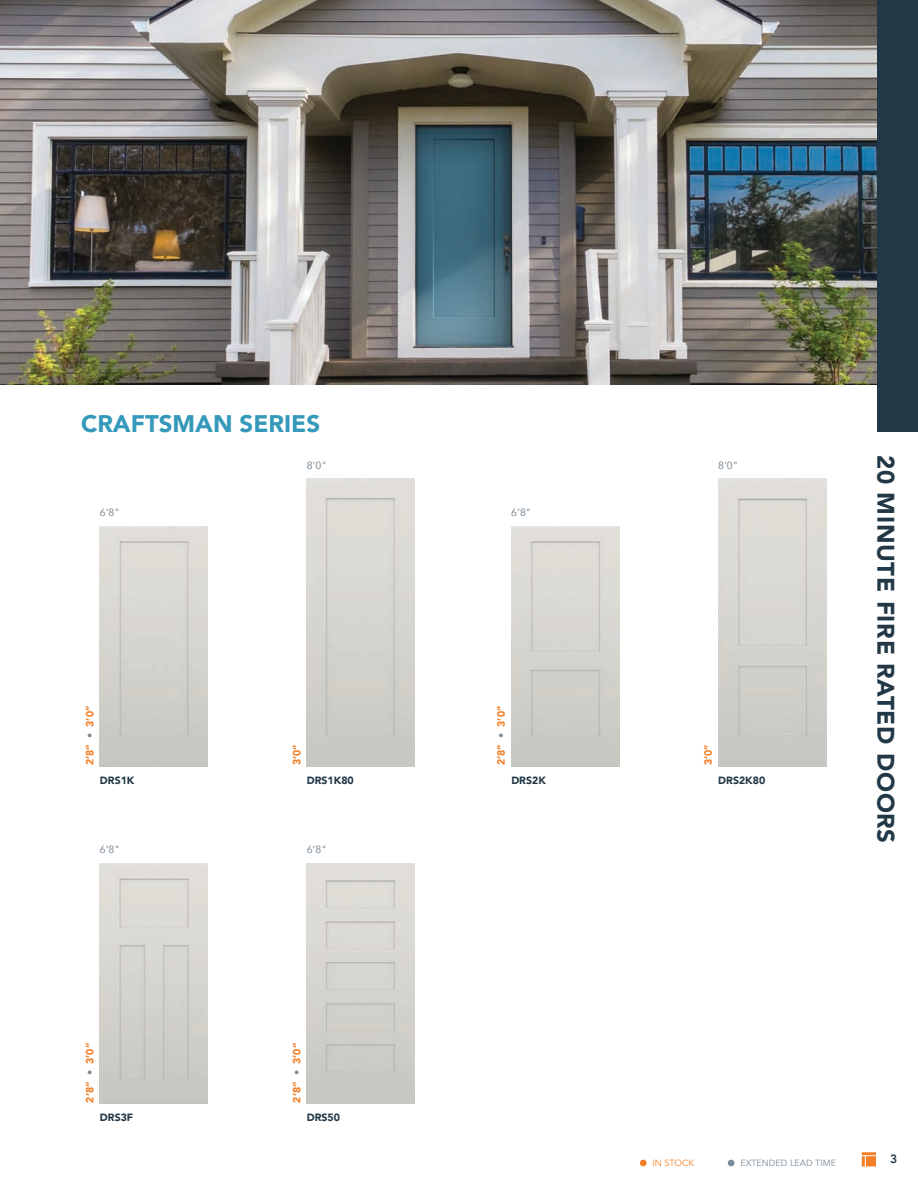
<style>
.page{position:relative;width:918px;height:1188px;background:#fff}
.page>*{position:absolute;margin:0;border:0;box-sizing:border-box;transform-origin:0 0}
.t1{font:900 24px "Avenir";letter-spacing:.03em;color:#223847}
.t2{font:900 24px "Avenir";color:#3499ba}
.t3{font:800 12px "Avenir";color:#223847}
.t4{font:900 10.5px "Avenir";color:#f47f26}
.t5{font:900 10.5px "Avenir";color:#223847}
.t6{font:10.5px "Avenir";color:#7b8a97}
.t7{font:9px "Avenir";color:#7b8a97}
.t8{font:9px "Avenir";color:#f47f26}
.s1{color:#7b8a97}
</style>
<div class="page">
<img style="left:0;top:0;width:878px;height:384px">
<div style="left:640px;top:1160px;width:7px;height:6px;background:#f47f26;border-radius:50%"></div>
<svg style="left:728px;top:1160px;width:6px;height:6px"></svg>
<div style="left:878px;top:0;width:40px;height:432px;background:#223847"></div>
<img style="left:100px;top:526px;width:108px;height:240px">
<img style="left:100px;top:863px;width:108px;height:240px">
<img style="left:511px;top:526px;width:108px;height:240px">
<img style="left:307px;top:863px;width:108px;height:240px">
<img style="left:307px;top:479px;width:108px;height:287px">
<img style="left:718px;top:479px;width:108px;height:287px">
<svg style="left:862px;top:1152px;width:14px;height:14px"></svg>
<h1 class="t2" style="left:81px;top:403px;width:241px">CRAFTSMAN SERIES</h1>
<p class="t6" style="left:100px;top:504px;width:22px">6'8"</p>
<p class="t6" style="left:307px;top:456px;width:22px">8'0"</p>
<p class="t6" style="left:511px;top:504px;width:22px">6'8"</p>
<p class="t6" style="left:718px;top:456px;width:22px">8'0"</p>
<p class="t4" style="left:81px;top:765px;width:61px;rotate:-90deg">2’8” <span class="s1">•</span> 3’0”</p>
<p class="t4" style="left:492px;top:765px;width:61px;rotate:-90deg">2’8” <span class="s1">•</span> 3’0”</p>
<p class="t4" style="left:288px;top:765px;width:22px;rotate:-90deg">3’0”</p>
<p class="t4" style="left:699px;top:765px;width:22px;rotate:-90deg">3’0”</p>
<p class="t5" style="left:100px;top:771px;width:36px">DRS1K</p>
<p class="t5" style="left:307px;top:771px;width:49px">DRS1K80</p>
<p class="t5" style="left:511px;top:771px;width:36px">DRS2K</p>
<p class="t5" style="left:718px;top:771px;width:49px">DRS2K80</p>
<p class="t6" style="left:100px;top:841px;width:22px">6'8"</p>
<p class="t6" style="left:307px;top:841px;width:22px">6'8"</p>
<h1 class="t1" style="left:906px;top:455px;width:390px;rotate:90deg">20 MINUTE FIRE RATED DOORS</h1>
<p class="t4" style="left:81px;top:1103px;width:61px;rotate:-90deg">2’8” <span class="s1">•</span> 3’0”</p>
<p class="t5" style="left:100px;top:1108px;width:35px">DRS3F</p>
<p class="t4" style="left:288px;top:1103px;width:61px;rotate:-90deg">2’8” <span class="s1">•</span> 3’0”</p>
<p class="t5" style="left:307px;top:1108px;width:35px">DRS50</p>
<p class="t8" style="left:652px;top:1158px;width:43px">IN STOCK</p>
<p class="t7" style="left:740px;top:1158px;width:97px">EXTENDED LEAD TIME</p>
<p class="t3" style="left:890px;top:1150px;width:9px">3</p>
</div>
